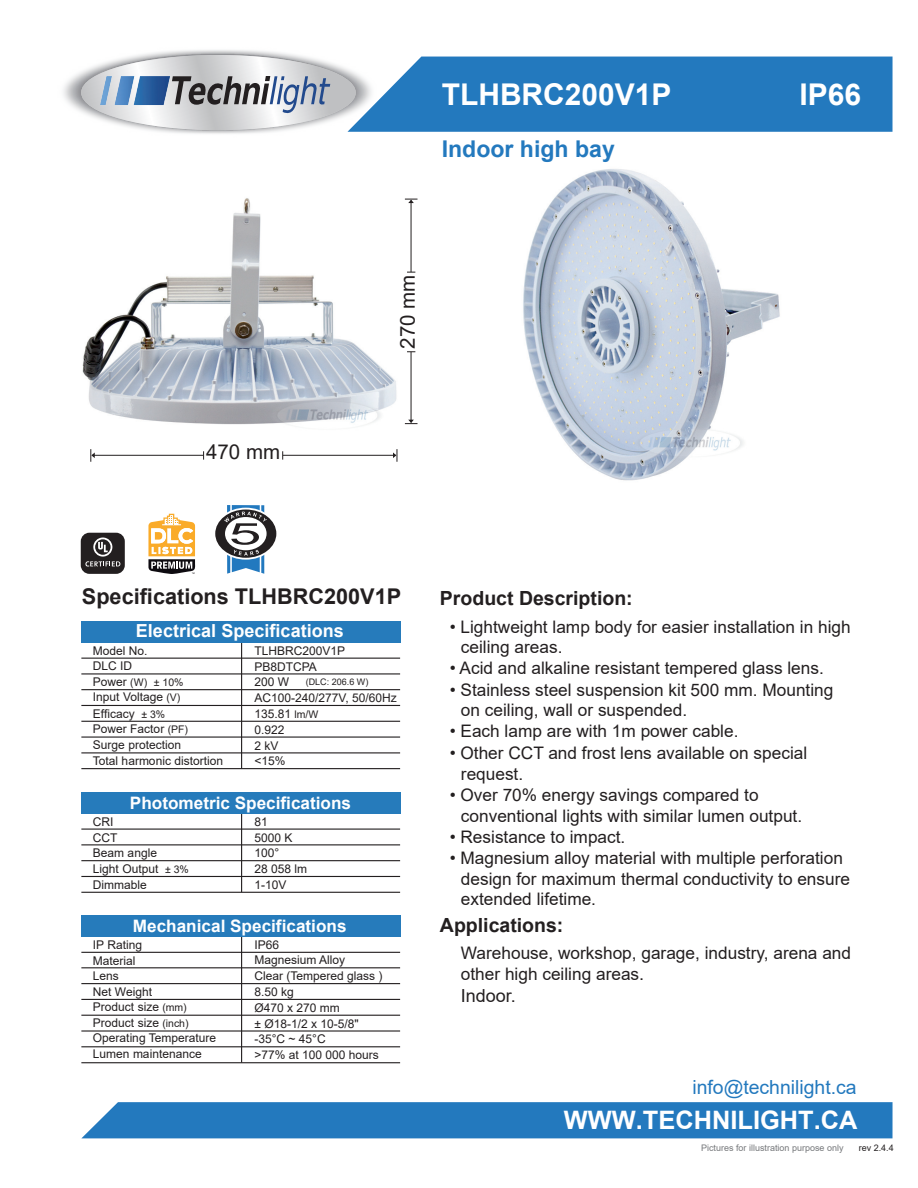
<style>
.page{position:relative;width:918px;height:1188px;background:#fff}
.page>*{position:absolute;margin:0;border:0;box-sizing:border-box;transform-origin:0 0}
.t1{font:700 30px "Arial";color:#fff}
.t2{font:700 25.35px "Arial";color:#fff}
.t3{font:700 23.1px "Arial";color:#2379be}
.t4{font:700 21.75px "Arial";color:#231f20}
.t5{font:20.55px "Arial";color:#231f20}
.t6{font:700 19.5px "Arial";color:#231f20}
.t7{font:19.35px "Arial";color:#2379be}
.t8{font:700 18px "Arial";color:#fff}
.t9{font:18px "Arial";color:#231f20}
.t10{font:17.25px/20.7px "Arial";color:#231f20}
.t11{font:700 17.1px "Arial";color:#fff}
.t12{font:12px/15.8px "Arial";color:#231f20}
.t13{font:10.5px "Arial";color:#231f20}
.t14{font:9px "Arial";color:#76787b}
.t15{font:9px "Arial";color:#231f20}
.s1{font-size:12px}
.s2{font-size:10.5px}
.s3{font-size:18px}
</style>
<div class="page">
<hr style="left:241px;top:934px;width:1px;height:129px;background:#231f20">
<hr style="left:81px;top:967px;width:319px;height:1px;background:#231f20">
<hr style="left:81px;top:952px;width:319px;height:1px;background:#231f20">
<hr style="left:81px;top:983px;width:319px;height:1px;background:#231f20">
<hr style="left:81px;top:999px;width:319px;height:1px;background:#231f20">
<hr style="left:81px;top:1015px;width:319px;height:1px;background:#231f20">
<hr style="left:81px;top:1030px;width:319px;height:2px;background:#231f20">
<hr style="left:81px;top:1046px;width:319px;height:1px;background:#231f20">
<hr style="left:81px;top:1062px;width:319px;height:1px;background:#231f20">
<hr style="left:241px;top:813px;width:1px;height:79px;background:#231f20">
<hr style="left:81px;top:829px;width:319px;height:1px;background:#231f20">
<hr style="left:81px;top:844px;width:319px;height:1px;background:#231f20">
<hr style="left:81px;top:860px;width:319px;height:1px;background:#231f20">
<hr style="left:81px;top:876px;width:319px;height:1px;background:#231f20">
<hr style="left:81px;top:892px;width:319px;height:1px;background:#231f20">
<div style="left:81px;top:793px;width:320px;height:21px;background:#267bbb"></div>
<div style="left:81px;top:915px;width:320px;height:22px;background:#267bbb"></div>
<hr style="left:241px;top:642px;width:1px;height:127px;background:#231f20">
<hr style="left:81px;top:689px;width:319px;height:1px;background:#231f20">
<hr style="left:81px;top:705px;width:319px;height:1px;background:#231f20">
<hr style="left:81px;top:721px;width:319px;height:1px;background:#231f20">
<hr style="left:81px;top:737px;width:319px;height:1px;background:#231f20">
<hr style="left:81px;top:752px;width:319px;height:1px;background:#231f20">
<hr style="left:81px;top:768px;width:319px;height:1px;background:#231f20">
<div style="left:81px;top:622px;width:320px;height:21px;background:#267bbb"></div>
<div style="left:82px;top:1102px;width:811px;height:36px;background:#2379be"></div>
<img style="left:82px;top:198px;width:333px;height:264px">
<div style="left:378px;top:57px;width:515px;height:75px;background:#2379be"></div>
<img style="left:63px;top:50px;width:315px;height:84px">
<svg style="left:81px;top:55px;width:275px;height:75px"></svg>
<svg style="left:172px;top:76px;width:158px;height:41px;background:#a8acb4"></svg>
<img style="left:87px;top:70px;width:96px;height:40px">
<hr style="left:81px;top:658px;width:319px;height:1px;background:#231f20">
<hr style="left:81px;top:673px;width:319px;height:2px;background:#231f20">
<img style="left:523px;top:169px;width:257px;height:312px">
<svg style="left:215px;top:505px;width:62px;height:69px"></svg>
<hr style="left:92px;top:455px;width:111px;height:1px;background:#231f20">
<svg style="left:91px;top:449px;width:4px;height:13px"></svg>
<hr style="left:283px;top:455px;width:113px;height:1px;background:#231f20">
<svg style="left:393px;top:449px;width:5px;height:13px"></svg>
<hr style="left:411px;top:352px;width:1px;height:70px;background:#231f20">
<svg style="left:405px;top:420px;width:13px;height:4px"></svg>
<hr style="left:411px;top:200px;width:1px;height:72px;background:#231f20">
<svg style="left:405px;top:199px;width:13px;height:4px"></svg>
<svg style="left:148px;top:514px;width:48px;height:60px"></svg>
<div style="left:81px;top:533px;width:44px;height:41px;background:#231f20;border-radius:9px"></div>
<svg style="left:85px;top:538px;width:35px;height:29px"></svg>
<p class="t5" style="left:206px;top:438px;width:76px">470 mm</p>
<h1 class="t1" style="left:442px;top:74px;width:231px">TLHBRC200V1P</h1>
<h1 class="t1" style="left:799px;top:74px;width:63px">IP66</h1>
<h3 class="t3" style="left:442px;top:133px;width:175px">Indoor high bay</h3>
<p class="t5" style="left:394px;top:349px;width:76px;rotate:-90deg">270 mm</p>
<p class="t4" style="left:82px;top:581px;width:321px">Specifications TLHBRC200V1P</p>
<p class="t12" style="left:93px;top:643px;width:56px">Model No.</p>
<p class="t13" style="left:93px;top:675px;width:92px"><span class="s1">Power</span> (W) ± 10%</p>
<p class="t12" style="left:93px;top:689px;width:97px">Input Voltage <span class="s2">(V)<br></span>Efficacy <span class="s2">± 3%<br></span>Power Factor <span class="s2">(PF)</span></p>
<p class="t8" style="left:136px;top:618px;width:209px">Electrical Specifications</p>
<p class="t12" style="left:254px;top:643px;width:92px">TLHBRC200V1P</p>
<p class="t12" style="left:254px;top:690px;width:144px">AC100-240/277V, 50/60Hz</p>
<p class="t12" style="left:254px;top:722px;width:32px">0.922</p>
<p class="t12" style="left:93px;top:658px;width:41px">DLC ID</p>
<p class="t12" style="left:254px;top:659px;width:64px">PB8DTCPA</p>
<p class="t12" style="left:255px;top:705px;width:65px">135.81 <span class="s2">lm/W</span></p>
<p class="t12" style="left:254px;top:674px;width:36px">200 W</p>
<p class="t15" style="left:306px;top:676px;width:64px">(DLC: 206.6 W)</p>
<p class="t12" style="left:93px;top:737px;width:90px">Surge protection</p>
<p class="t12" style="left:254px;top:737px;width:26px">2 kV</p>
<p class="t12" style="left:93px;top:753px;width:132px">Total harmonic distortion</p>
<p class="t12" style="left:254px;top:753px;width:33px">&lt;15%</p>
<p class="t11" style="left:130px;top:791px;width:223px">Photometric Specifications</p>
<p class="t12" style="left:93px;top:814px;width:97px">CRI<br>CCT<br>Beam angle<br>Light Output <span class="s2">± 3%<br></span>Dimmable</p>
<p class="t12" style="left:254px;top:814px;width:15px">81</p>
<p class="t12" style="left:254px;top:829px;width:54px">5000 K<br>100°<br>28 058 lm<br>1-10V</p>
<p class="t11" style="left:133px;top:914px;width:215px">Mechanical Specifications</p>
<p class="t12" style="left:93px;top:937px;width:61px">IP Rating<br>Material<br>Lens<br>Net Weight</p>
<p class="t12" style="left:93px;top:999px;width:95px">Product size <span class="s2">(mm)</span></p>
<p class="t12" style="left:254px;top:937px;width:92px;line-height:15px">IP66<br>Magnesium Alloy</p>
<p class="t12" style="left:254px;top:968px;width:130px">Clear (Tempered glass )<br>8.50 kg<br>Ø470 x 270 mm</p>
<p class="t12" style="left:93px;top:1014px;width:97px">Product size <span class="s2">(inch)</span></p>
<p class="t12" style="left:254px;top:1016px;width:106px">± Ø18-1/2 x 10-5/8"</p>
<p class="t12" style="left:93px;top:1030px;width:125px">Operating Temperature</p>
<p class="t12" style="left:254px;top:1031px;width:73px">-35°C ~ 45°C</p>
<p class="t12" style="left:93px;top:1046px;width:110px">Lumen maintenance</p>
<p class="t12" style="left:254px;top:1047px;width:126px">&gt;77% at 100 000 hours</p>
<p class="t6" style="left:440px;top:584px;width:194px">Product Description:</p>
<p class="t10" style="left:461px;top:616px;width:391px;text-indent:-11px">• Lightweight lamp body for easier installation in high ceiling areas.</p>
<p class="t10" style="left:450px;top:658px;width:376px">• Acid and alkaline resistant tempered glass lens.</p>
<p class="t10" style="left:461px;top:679px;width:374px;text-indent:-11px">• Stainless steel suspension kit 500 mm. Mounting on ceiling, wall or suspended.</p>
<p class="t10" style="left:450px;top:721px;width:290px">• Each lamp are with 1m power cable.</p>
<p class="t10" style="left:461px;top:742px;width:348px;line-height:21.6px;text-indent:-11px">• Other CCT and frost lens available on special request.</p>
<p class="t10" style="left:461px;top:785px;width:343px;text-indent:-11px">• Over 70% energy savings compared to conventional lights with similar lumen output.</p>
<p class="t10" style="left:450px;top:827px;width:177px">• Resistance to impact.</p>
<p class="t10" style="left:461px;top:848px;width:391px;text-indent:-11px">• Magnesium alloy material with multiple perforation design for maximum thermal conductivity to ensure extended lifetime.</p>
<p class="t6" style="left:440px;top:912px;width:125px">Applications:</p>
<p class="t10" style="left:461px;top:942px;width:392px;line-height:21.6px">Warehouse, workshop, garage, industry, arena and other high ceiling areas<span class="s3">.</span></p>
<p class="t9" style="left:461px;top:983px;width:57px">Indoor.</p>
<p class="t7" style="left:692px;top:1074px;width:166px">info@technilight.ca</p>
<h2 class="t2" style="left:564px;top:1102px;width:295px">WWW.TECHNILIGHT.CA</h2>
<p class="t14" style="left:701px;top:1142px;width:144px">Pictures for illustration purpose only</p>
<p class="t15" style="left:859px;top:1142px;width:37px">rev 2.4.4</p>
</div>
